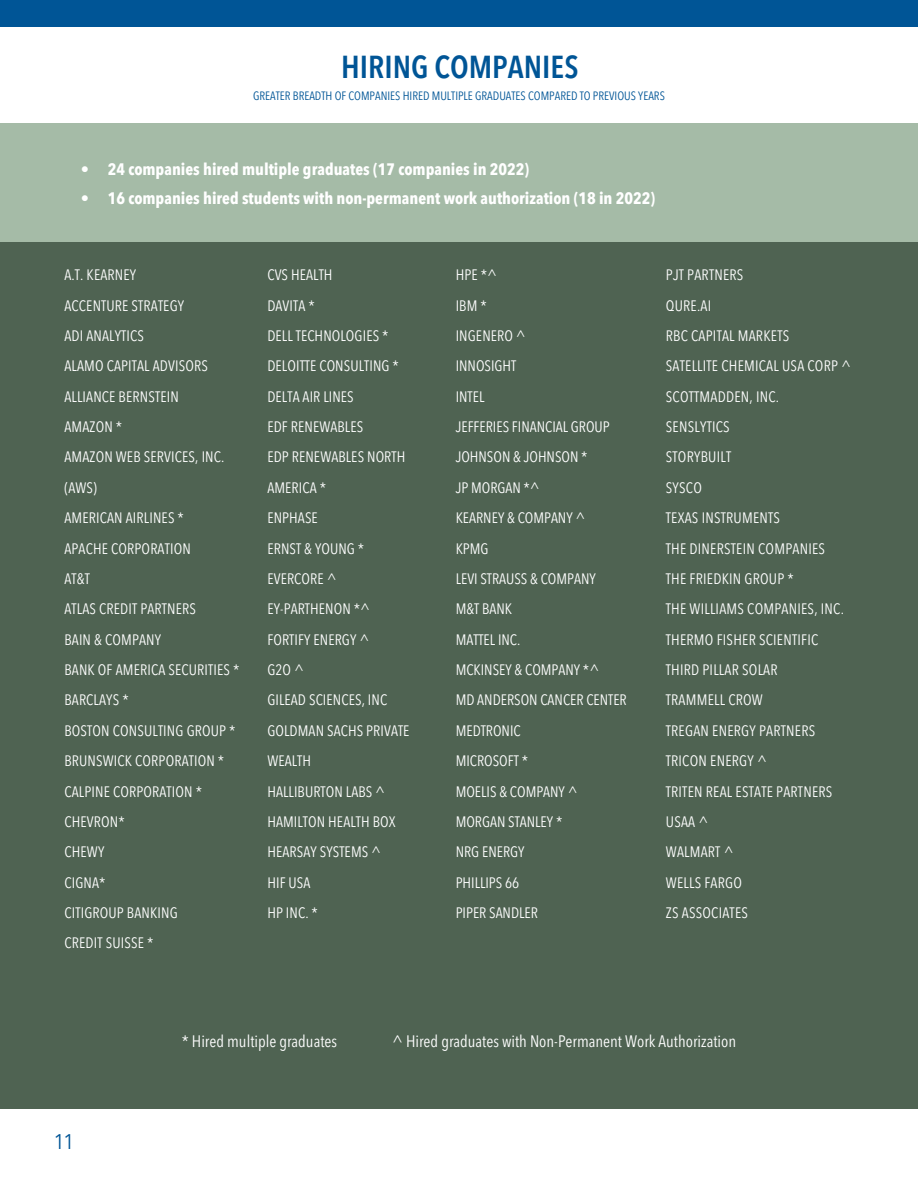
<style>
.page{position:relative;width:918px;height:1188px;background:#fff}
.page>*{position:absolute;margin:0;border:0;box-sizing:border-box;transform-origin:0 0}
.t1{font:600 condensed 31.5px "Avenir Next LT Pro";color:#005596}
.t2{font:condensed 21px "Avenir Next LT Pro";color:#005596}
.t3{font:700 condensed 16.5px/29.2px "Avenir Next LT Pro";color:#fff}
.t4{font:condensed 16.5px "Avenir Next LT Pro";color:#fff}
.t5{font:condensed 15px/30.3px "Avenir Next LT Pro";letter-spacing:.01em;color:#fff}
.t6{font:condensed 12px "Avenir Next LT Pro";color:#005596}
</style>
<div class="page">
<div style="left:0;top:0;width:918px;height:27px;background:#005596"></div>
<div style="left:0;top:123px;width:918px;height:986px;background:#4f6352"></div>
<div style="left:0;top:123px;width:918px;height:119px;background:#a5bba7"></div>
<h3 class="t1" style="left:341px;top:54px;width:239px">HIRING COMPANIES</h3>
<h2 class="t6" style="left:253px;top:91px;width:413px">GREATER BREADTH OF COMPANIES HIRED MULTIPLE GRADUATES COMPARED TO PREVIOUS YEARS</h2>
<h2 class="t3" style="left:81px;top:156px;width:10px">• •</h2>
<h4 class="t3" style="left:108px;top:156px;width:549px">24 companies hired multiple graduates (17 companies in 2022)<br>16 companies hired students with non-permanent work authorization (18 in 2022)</h4>
<p class="t5" style="left:64px;top:261px;width:177px">A.T. KEARNEY<br>ACCENTURE STRATEGY<br>ADI ANALYTICS<br>ALAMO CAPITAL ADVISORS<br>ALLIANCE BERNSTEIN<br>AMAZON *<br>AMAZON WEB SERVICES, INC. (AWS)<br>AMERICAN AIRLINES *<br>APACHE CORPORATION<br>AT&amp;T<br>ATLAS CREDIT PARTNERS<br>BAIN &amp; COMPANY<br>BANK OF AMERICA SECURITIES *<br>BARCLAYS *<br>BOSTON CONSULTING GROUP *<br>BRUNSWICK CORPORATION *<br>CALPINE CORPORATION *<br>CHEVRON*<br>CHEWY<br>CIGNA*<br>CITIGROUP BANKING<br>CREDIT SUISSE *</p>
<p class="t5" style="left:267px;top:261px;width:144px">CVS HEALTH<br>DAVITA *<br>DELL TECHNOLOGIES *<br>DELOITTE CONSULTING *<br>DELTA AIR LINES<br>EDF RENEWABLES<br>EDP RENEWABLES NORTH<br>AMERICA *<br>ENPHASE<br>ERNST &amp; YOUNG *<br>EVERCORE ^<br>EY-PARTHENON *^<br>FORTIFY ENERGY ^<br>G2O ^<br>GILEAD SCIENCES, INC<br>GOLDMAN SACHS PRIVATE<br>WEALTH<br>HALLIBURTON LABS ^<br>HAMILTON HEALTH BOX<br>HEARSAY SYSTEMS ^<br>HIF USA<br>HP INC. *</p>
<p class="t5" style="left:456px;top:261px;width:173px">HPE *^<br>IBM *<br>INGENERO ^<br>INNOSIGHT<br>INTEL<br>JEFFERIES FINANCIAL GROUP<br>JOHNSON &amp; JOHNSON *<br>JP MORGAN *^<br>KEARNEY &amp; COMPANY ^<br>KPMG<br>LEVI STRAUSS &amp; COMPANY<br>M&amp;T BANK<br>MATTEL INC.<br>MCKINSEY &amp; COMPANY *^<br>MD ANDERSON CANCER CENTER<br>MEDTRONIC<br>MICROSOFT *<br>MOELIS &amp; COMPANY ^<br>MORGAN STANLEY *<br>NRG ENERGY<br>PHILLIPS 66<br>PIPER SANDLER</p>
<p class="t5" style="left:666px;top:261px;width:187px">PJT PARTNERS<br>QURE.AI<br>RBC CAPITAL MARKETS<br>SATELLITE CHEMICAL USA CORP ^<br>SCOTTMADDEN, INC.<br>SENSLYTICS<br>STORYBUILT<br>SYSCO<br>TEXAS INSTRUMENTS<br>THE DINERSTEIN COMPANIES<br>THE FRIEDKIN GROUP *<br>THE WILLIAMS COMPANIES, INC.<br>THERMO FISHER SCIENTIFIC<br>THIRD PILLAR SOLAR<br>TRAMMELL CROW<br>TREGAN ENERGY PARTNERS<br>TRICON ENERGY ^<br>TRITEN REAL ESTATE PARTNERS<br>USAA ^<br>WALMART ^<br>WELLS FARGO<br>ZS ASSOCIATES</p>
<p class="t2" style="left:54px;top:1134px;width:21px">11</p>
<h1 class="t4" style="left:182px;top:1034px;width:157px">* Hired multiple graduates</h1>
<h1 class="t4" style="left:392px;top:1034px;width:346px">^ Hired graduates with Non-Permanent Work Authorization</h1>
</div>
